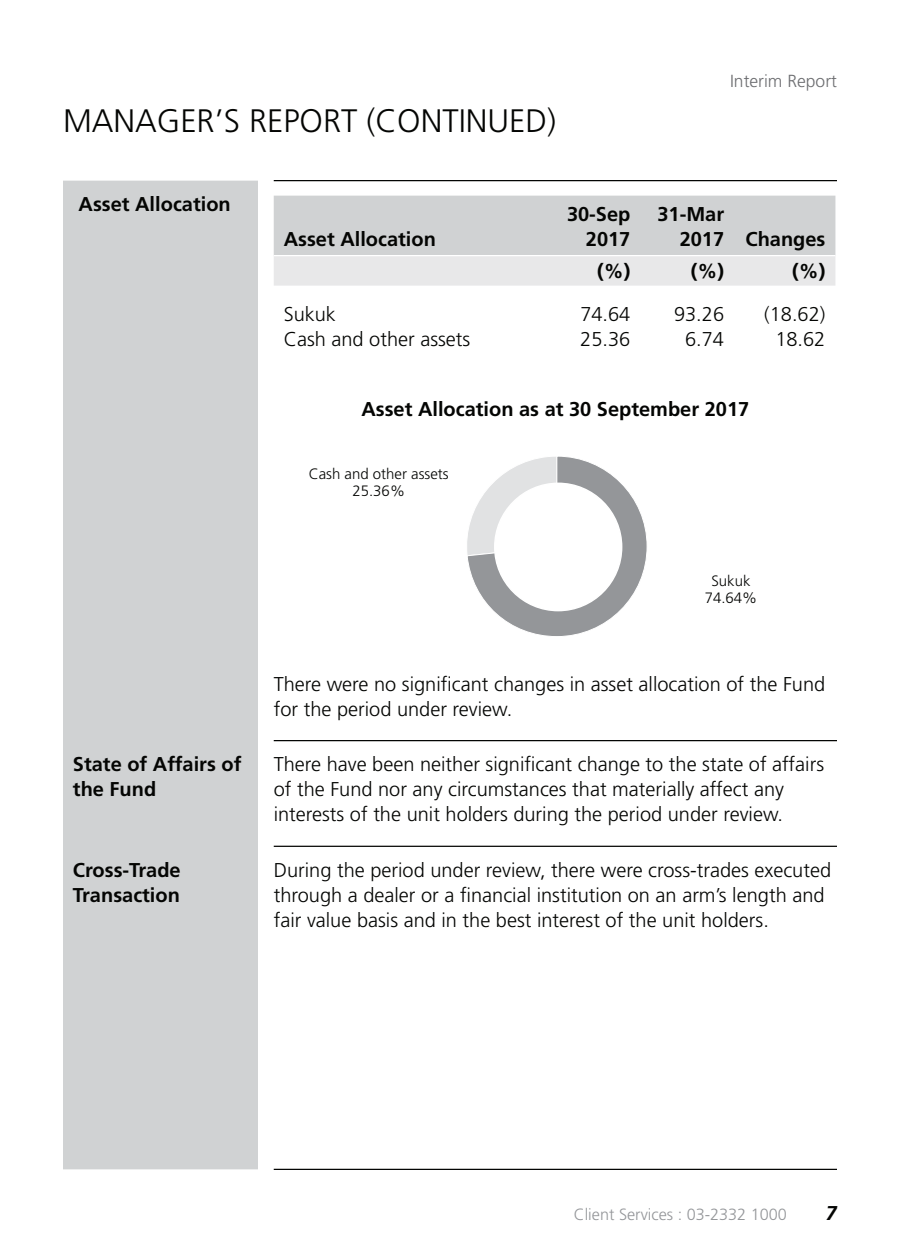
<style>
.page{position:relative;width:900px;height:1260px;background:#fff}
.page>*{position:absolute;margin:0;border:0;box-sizing:border-box;transform-origin:0 0}
.t1{font:300 32.5px "Frutiger";color:#040503}
.t2{font:300 20px/25px "Frutiger";color:#040503}
.t3{font:700 20px/25px "Frutiger";color:#040503}
.t4{font:italic 700 20px "Frutiger";color:#040503}
.t5{font:300 17.5px "Frutiger";color:#6c6d70}
.t6{font:300 16.25px "Frutiger";color:#949699}
.t7{font:300 15px/17.5px "Frutiger";color:#040503;text-align:center}
</style>
<div class="page">
<div style="left:63px;top:181px;width:195px;height:988px;background:#d0d2d3"></div>
<hr style="left:274px;top:180px;width:563px;height:1px;background:#040503">
<hr style="left:274px;top:1169px;width:563px;height:1px;background:#040503">
<hr style="left:274px;top:740px;width:563px;height:1px;background:#040503">
<hr style="left:274px;top:846px;width:563px;height:1px;background:#040503">
<svg style="left:274px;top:196px;width:561px;height:90px;background:#d8d9da"></svg>
<hr style="left:274px;top:255px;width:561px;height:1px;background:#fff">
<svg style="left:467px;top:456px;width:180px;height:180px"></svg>
<div style="left:495px;top:483px;width:127px;height:128px;background:#fff;border-radius:50%"></div>
<h1 class="t1" style="left:63px;top:108px;width:495px">MANAGER’S REPORT (CONTINUED)</h1>
<p class="t5" style="left:730px;top:74px;width:108px">Interim Report</p>
<p class="t3" style="left:79px;top:193px;width:154px">Asset Allocation</p>
<p class="t3" style="left:284px;top:228px;width:154px">Asset Allocation</p>
<p class="t3" style="left:567px;top:203px;width:65px;text-align:right">30-Sep<br>2017</p>
<p class="t3" style="left:680px;top:203px;width:147px;text-indent:-22px">31-Mar<br>2017 Changes</p>
<p class="t3" style="left:597px;top:260px;width:35px">(%)</p>
<p class="t3" style="left:691px;top:260px;width:35px">(%)</p>
<p class="t3" style="left:792px;top:260px;width:35px">(%)</p>
<p class="t2" style="left:284px;top:303px;width:54px">Sukuk</p>
<p class="t2" style="left:580px;top:303px;width:52px">74.64</p>
<p class="t2" style="left:674px;top:303px;width:52px">93.26</p>
<p class="t2" style="left:764px;top:303px;width:63px">(18.62)</p>
<p class="t2" style="left:284px;top:328px;width:188px">Cash and other assets</p>
<p class="t2" style="left:580px;top:328px;width:52px">25.36</p>
<p class="t2" style="left:685px;top:328px;width:40px">6.74</p>
<p class="t2" style="left:775px;top:328px;width:52px">18.62</p>
<p class="t3" style="left:361px;top:398px;width:389px">Asset Allocation as at 30 September 2017</p>
<p class="t7" style="left:309px;top:466px;width:142px">Cash and other assets<br>25.36%</p>
<p class="t7" style="left:705px;top:573px;width:54px">Sukuk<br>74.64%</p>
<p class="t2" style="left:274px;top:673px;width:553px">There were no significant changes in asset allocation of the Fund for the period under review.</p>
<p class="t3" style="left:73px;top:753px;width:170px">State of Affairs of the Fund</p>
<p class="t2" style="left:274px;top:753px;width:552px">There have been neither significant change to the state of affairs of the Fund nor any circumstances that materially affect any interests of the unit holders during the period under review.</p>
<p class="t3" style="left:73px;top:859px;width:109px">Cross-Trade<br>Transaction</p>
<p class="t2" style="left:274px;top:859px;width:559px">During the period under review, there were cross-trades executed through a dealer or a financial institution on an arm’s length and fair value basis and in the best interest of the unit holders.</p>
<p class="t6" style="left:574px;top:1208px;width:215px">Client Services : 03-2332 1000</p>
<p class="t4" style="left:826px;top:1205px;width:13px">7</p>
</div>
